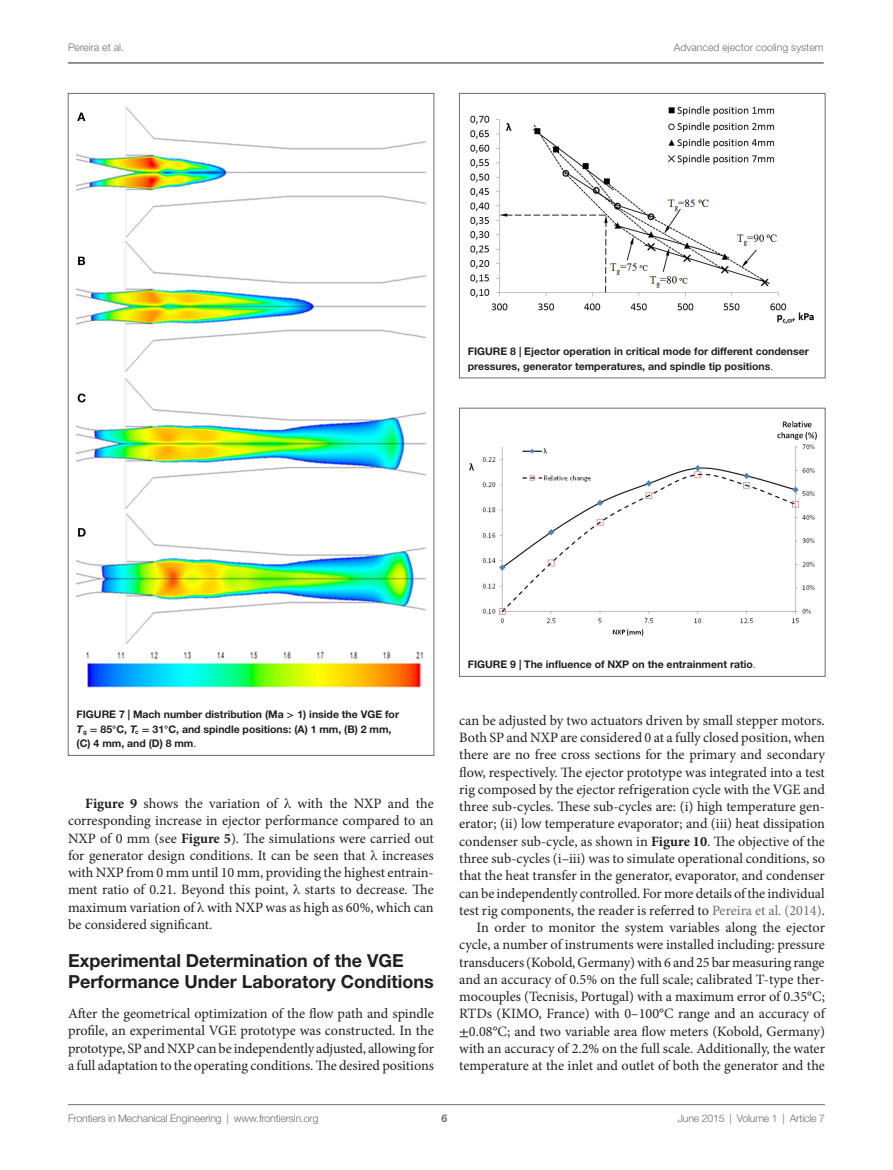
<style>
.page{position:relative;width:893px;height:1170px;background:#fff}
.page>*{position:absolute;margin:0;border:0;box-sizing:border-box;transform-origin:0 0}
.t1{font:700 18px/21px "Helvetica Neue LT Std";color:#231f20}
.t2{font:14.25px/17.2px "Minion Pro";letter-spacing:-.005em;color:#231f20;text-align:justify}
.t3{font:700 10.5px/14.2px "Helvetica Neue LT Std";color:#231f20}
.t4{font:300 10.5px "Helvetica Neue LT Std";letter-spacing:-.015em;color:#6c6d70}
.t5{font:700 10.5px "Helvetica Neue LT Std";color:#6c6d70}
.s1{font-weight:300}
.s2{font-family:"STIX General"}
.s3{font-style:italic}
.s4{font-weight:700}
.s5{color:#6c6d70}
</style>
<div class="page">
<img style="left:469px;top:421px;width:348px;height:215px">
<div style="left:459px;top:408px;width:366px;height:268px;border:1px solid #6c6d70"></div>
<img style="left:470px;top:106px;width:344px;height:218px">
<div style="left:459px;top:93px;width:366px;height:285px;border:1px solid #6c6d70"></div>
<img style="left:77px;top:107px;width:350px;height:581px">
<hr style="left:68px;top:1104px;width:757px;height:1px;background:#6c6d70">
<hr style="left:68px;top:63px;width:756px;height:1px;background:#6c6d70">
<p class="t4" style="left:68px;top:41px;width:58px">Pereira et al.</p>
<p class="t4" style="left:674px;top:41px;width:151px">Advanced ejector cooling system</p>
<p class="t3" style="left:468px;top:344px;width:342px">FIG URE 8 | Ejector operation in critical mode for different condenser pressures, generator temperatures, and spindle tip positions<span class="s1">.</span></p>
<p class="t3" style="left:77px;top:707px;width:324px">FIG URE 7 | Mach number distribution (Ma <span class="s2">&gt;</span> 1) inside the VGE for<br><span class="s3">T</span><sub>g</sub> <span class="s2">=</span> 85°C, <span class="s3">T</span><sub>c</sub> <span class="s2">=</span> 31°C, and spindle positions: (A) 1 mm, (B) 2 mm, (C) 4 mm, and (D) 8 mm<span class="s1">.</span></p>
<p class="t2" style="left:68px;top:794px;width:367px;text-indent:17px"><span class="s4">Figure 9</span> shows the variation of <span class="s2">λ</span> with the NXP and the corresponding increase in ejector performance compared to an NXP of 0 mm (see <span class="s4">Figure 5</span>). The simulations were carried out for generator design conditions. It can be seen that <span class="s2">λ</span> increases with NXP from 0 mm until 10 mm, providing the highest entrain&shy;ment ratio of 0.21. Beyond this point, <span class="s2">λ</span> starts to decrease. The maximum variation of <span class="s2">λ</span> with NXP was as high as 60%, which can be considered significant.</p>
<p class="t1" style="left:68px;top:949px;width:367px">Experimental Determination of the VGE<br>Performance Under Laboratory Conditions</p>
<p class="t2" style="left:68px;top:1004px;width:367px">After the geometrical optimization of the flow path and spindle profile, an experimental VGE prototype was constructed. In the prototype, SP and NXP can be independently adjusted, allowing for a full adaptation to the operating conditions. The desired positions</p>
<p class="t3" style="left:468px;top:656px;width:289px">FIG URE 9 | The influence of NXP on the entrainment ratio<span class="s1">.</span></p>
<p class="t2" style="left:459px;top:711px;width:367px;text-align:right">can be adjusted by two actuators driven by small stepper motors.<br>Both SP and NXP are considered 0 at a fully closed position, when there are no free cross sections for the primary and secondary flow, respectively. The ejector prototype was integrated into a test rig composed by the ejector refrigeration cycle with the VGE and three sub-cycles. These sub-cycles are: (i) high temperature gen&shy;erator; (ii) low temperature evaporator; and (iii) heat dissipation condenser sub-cycle, as shown in <span class="s4">Figure 10</span>. The objective of the three sub-cycles (i–iii) was to simulate operational conditions, so that the heat transfer in the generator, evaporator, and condenser can be independently controlled. For more details of the individual test rig components, the reader is referred to <span class="s5">Pereira et al. (2014)</span>.<br>In order to monitor the system variables along the ejector cycle, a number of instruments were installed including: pressure transducers (Kobold, Germany) with 6 and 25 bar measuring range and an accuracy of 0.5% on the full scale; calibrated T-type ther&shy;mocouples (Tecnisis, Portugal) with a maximum error of 0.35°C; RTDs (KIMO, France) with 0–100°C range and an accuracy of <span class="s2">±</span>0.08°C; and two variable area flow meters (Kobold, Germany) with an accuracy of 2.2% on the full scale. Additionally, the water temperature at the inlet and outlet of both the generator and the</p>
<p class="t4" style="left:68px;top:1111px;width:252px">Frontiers in Mechanical Engineering | www.frontiersin.org</p>
<p class="t5" style="left:441px;top:1111px;width:7px">6</p>
<p class="t4" style="left:678px;top:1111px;width:149px">June 2015 | Volume 1 | Article 7</p>
</div>
